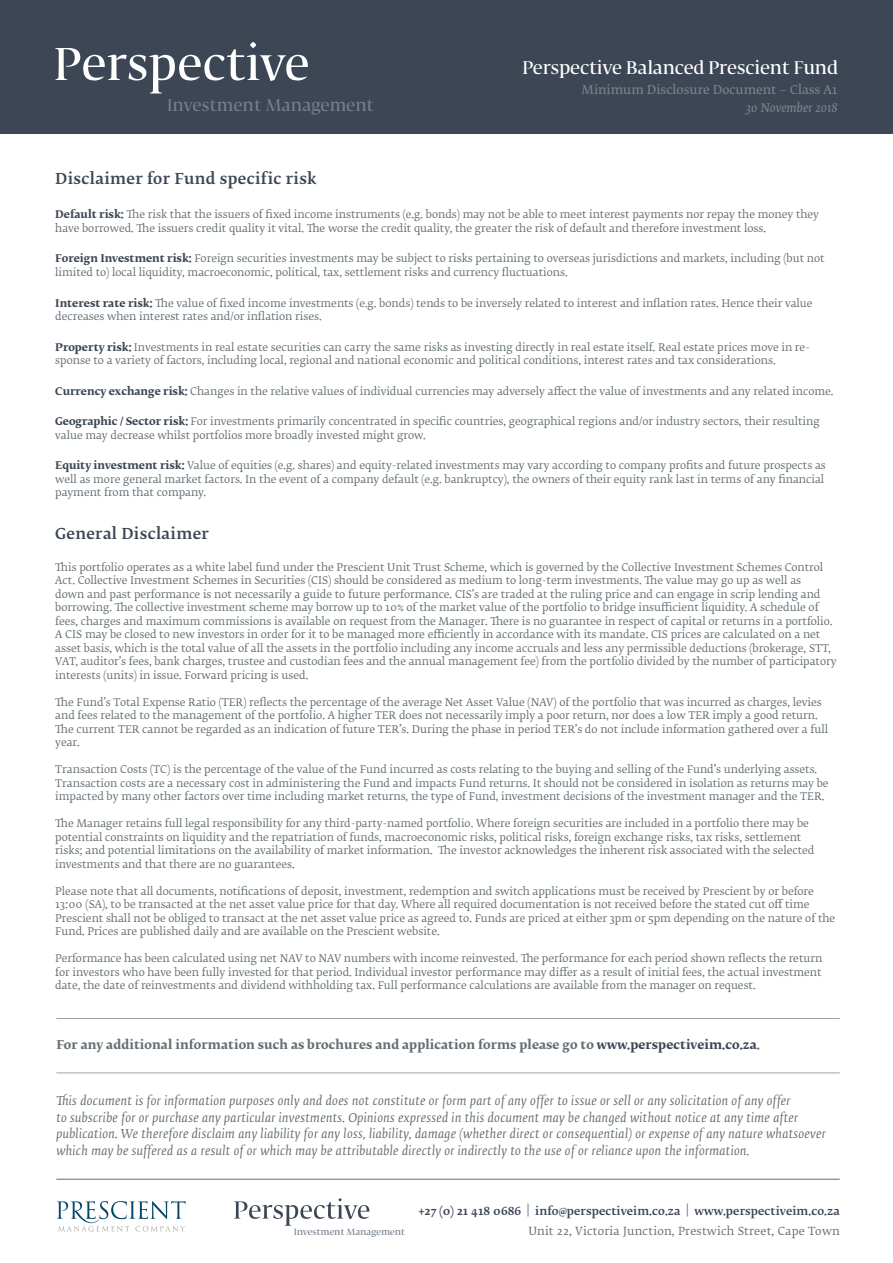
<style>
.page{position:relative;width:893px;height:1263px;background:#fff}
.page>*{position:absolute;margin:0;border:0;box-sizing:border-box;transform-origin:0 0}
.t1{font:500 18px "Fedra Serif Display";letter-spacing:.025em;color:#fff}
.t2{font:500 16.65px "Fedra Serif Display";letter-spacing:.03em;color:#747f8a}
.Content_Heading{font:500 15px "Fedra Serif B Std";letter-spacing:.025em;color:#3c4655}
.Intro_Paragraph{font:italic 12px/16.5px "Fedra Serif B Std";letter-spacing:.025em;color:#646e73}
.Intro_Paragraph-2{font:700 12px "Fedra Serif B Std";letter-spacing:.01em;color:#646e73}
.t3{font:12px "Fedra Serif B Std Demi";color:#788287}
.t4{font:italic 12px "Fedra Serif B Std Demi";color:#788287}
.t5{font:500 11.1px/20.2px "Fedra Serif B Std";letter-spacing:.01em;color:#3c4655;text-align:right}
.Intro_Paragraph-3{font:10.5px/13.5px "Fedra Serif B Std";color:#646e73}
.Content_Heading-2{font:10.5px/13.5px "Fedra Serif B Std";color:#646e73}
.t6{font:500 9px "Fedra Serif Display";letter-spacing:.03em;color:#747f8a}
.s1{font-weight:700;color:#3c4655}
.s2{color:#3c4655}
.s3{color:#646e73}
.s4{font-weight:400;color:#646e73}
</style>
<div class="page">
<hr style="left:56px;top:1179px;width:784px;height:1px;background:#646e73">
<div style="left:0;top:0;width:893px;height:133px;background:#3c4655"></div>
<svg style="left:55px;top:42px;width:253px;height:51px"></svg>
<svg style="left:234px;top:1198px;width:135px;height:28px"></svg>
<svg style="left:57px;top:1201px;width:129px;height:30px"></svg>
<hr style="left:56px;top:1073px;width:784px;height:1px;background:#a0a5aa">
<hr style="left:56px;top:1018px;width:784px;height:1px;background:#a0a5aa">
<h2 class="t2" style="left:167px;top:96px;width:208px">Investment Management</h2>
<h1 class="t1" style="left:523px;top:57px;width:316px">Perspective Balanced Prescient Fund</h1>
<p class="t3" style="left:582px;top:81px;width:258px">Minimum Disclosure Document – Class A1</p>
<p class="t4" style="left:746px;top:99px;width:93px">30 November 2018</p>
<p class="Content_Heading" style="left:55px;top:168px;width:263px">Disclaimer for Fund specific risk</p>
<p class="Content_Heading-2" style="left:55px;top:209px;width:765px"><span class="s1">Default risk:</span> The risk that the issuers of fixed income instruments (e.g. bonds) may not be able to meet interest payments nor repay the money they have borrowed. The issuers credit quality it vital. The worse the credit quality, the greater the risk of default and therefore investment loss.</p>
<p class="Content_Heading-2" style="left:55px;top:253px;width:771px"><span class="s1">Foreign Investment risk:</span> Foreign securities investments may be subject to risks pertaining to overseas jurisdictions and markets, including (but not limited to) local liquidity, macroeconomic, political, tax, settlement risks and currency fluctuations.</p>
<p class="Content_Heading-2" style="left:55px;top:297px;width:759px"><span class="s1">Interest rate risk:</span> The value of fixed income investments (e.g. bonds) tends to be inversely related to interest and inflation rates. Hence their value decreases when interest rates and/or inflation rises.</p>
<p class="Content_Heading-2" style="left:55px;top:341px;width:756px"><span class="s1">Property risk:</span> Investments in real estate securities can carry the same risks as investing directly in real estate itself. Real estate prices move in re&shy;sponse to a variety of factors, including local, regional and national economic and political conditions, interest rates and tax considerations.</p>
<p class="Content_Heading-2" style="left:55px;top:385px;width:780px"><span class="s1">Currency exchange risk:</span> Changes in the relative values of individual currencies may adversely affect the value of investments and any related income.</p>
<p class="Content_Heading-2" style="left:55px;top:415px;width:766px"><span class="s1">Geographic / Sector risk:</span> For investments primarily concentrated in specific countries, geographical regions and/or industry sectors, their resulting value may decrease whilst portfolios more broadly invested might grow.</p>
<p class="Content_Heading-2" style="left:55px;top:459px;width:772px"><span class="s1">Equity investment risk:</span> Value of equities (e.g. shares) and equity-related investments may vary according to company profits and future prospects as well as more general market factors. In the event of a company default (e.g. bankruptcy), the owners of their equity rank last in terms of any financial payment from that company.</p>
<p class="Content_Heading" style="left:55px;top:523px;width:155px">General Disclaimer</p>
<p class="Intro_Paragraph-3" style="left:55px;top:561px;width:783px">This portfolio operates as a white label fund under the Prescient Unit Trust Scheme, which is governed by the Collective Investment Schemes Control Act. Collective Investment Schemes in Securities (CIS) should be considered as medium to long-term investments. The value may go up as well as<br>down and past performance is not necessarily a guide to future performance. CIS’s are traded at the ruling price and can engage in scrip lending and borrowing. The collective investment scheme may borrow up to 10% of the market value of the portfolio to bridge insufficient liquidity. A schedule of fees, charges and maximum commissions is available on request from the Manager. There is no guarantee in respect of capital or returns in a portfolio.<br>A CIS may be closed to new investors in order for it to be managed more efficiently in accordance with its mandate. CIS prices are calculated on a net asset basis, which is the total value of all the assets in the portfolio including any income accruals and less any permissible deductions (brokerage, STT, VAT, auditor’s fees, bank charges, trustee and custodian fees and the annual management fee) from the portfolio divided by the number of participatory interests (units) in issue. Forward pricing is used.</p>
<p class="Intro_Paragraph-3" style="left:55px;top:696px;width:774px">The Fund’s Total Expense Ratio (TER) reflects the percentage of the average Net Asset Value (NAV) of the portfolio that was incurred as charges, levies and fees related to the management of the portfolio. A higher TER does not necessarily imply a poor return, nor does a low TER imply a good return.<br>The current TER cannot be regarded as an indication of future TER’s. During the phase in period TER’s do not include information gathered over a full year.</p>
<p class="Intro_Paragraph-3" style="left:55px;top:763px;width:775px">Transaction Costs (TC) is the percentage of the value of the Fund incurred as costs relating to the buying and selling of the Fund’s underlying assets.<br>Transaction costs are a necessary cost in administering the Fund and impacts Fund returns. It should not be considered in isolation as returns may be impacted by many other factors over time including market returns, the type of Fund, investment decisions of the investment manager and the TER.</p>
<p class="Intro_Paragraph-3" style="left:55px;top:817px;width:761px">The Manager retains full legal responsibility for any third-party-named portfolio. Where foreign securities are included in a portfolio there may be potential constraints on liquidity and the repatriation of funds, macroeconomic risks, political risks, foreign exchange risks, tax risks, settlement risks; and potential limitations on the availability of market information. The investor acknowledges the inherent risk associated with the selected investments and that there are no guarantees.</p>
<p class="Intro_Paragraph-3" style="left:55px;top:885px;width:781px">Please note that all documents, notifications of deposit, investment, redemption and switch applications must be received by Prescient by or before 13:00 (SA), to be transacted at the net asset value price for that day. Where all required documentation is not received before the stated cut off time Prescient shall not be obliged to transact at the net asset value price as agreed to. Funds are priced at either 3pm or 5pm depending on the nature of the Fund. Prices are published daily and are available on the Prescient website.</p>
<p class="Intro_Paragraph-3" style="left:55px;top:952px;width:768px;text-align:justify">Performance has been calculated using net NAV to NAV numbers with income reinvested. The performance for each period shown reflects the return for investors who have been fully invested for that period. Individual investor performance may differ as a result of initial fees, the actual investment date, the date of reinvestments and dividend withholding tax. Full performance calculations are available from the manager on request.</p>
<p class="Intro_Paragraph-2" style="left:56px;top:1036px;width:705px">For any additional information such as brochures and application forms please go to <span class="s2">www.perspectiveim.co.za</span>.</p>
<p class="Intro_Paragraph" style="left:56px;top:1093px;width:771px">This document is for information purposes only and does not constitute or form part of any offer to issue or sell or any solicitation of any offer<br>to subscribe for or purchase any particular investments. Opinions expressed in this document may be changed without notice at any time after publication. We therefore disclaim any liability for any loss, liability, damage (whether direct or consequential) or expense of any nature whatsoever which may be suffered as a result of or which may be attributable directly or indirectly to the use of or reliance upon the information.</p>
<p class="t6" style="left:294px;top:1227px;width:112px">Investment Management</p>
<p class="t5" style="left:419px;top:1201px;width:422px">+27 (0) 21 418 0686 <span class="s3">|</span> info@perspectiveim.co.za <span class="s3">|</span> www.perspectiveim.co.za<br><span class="s4">Unit 22, Victoria Junction, Prestwich Street, Cape Town</span></p>
</div>
